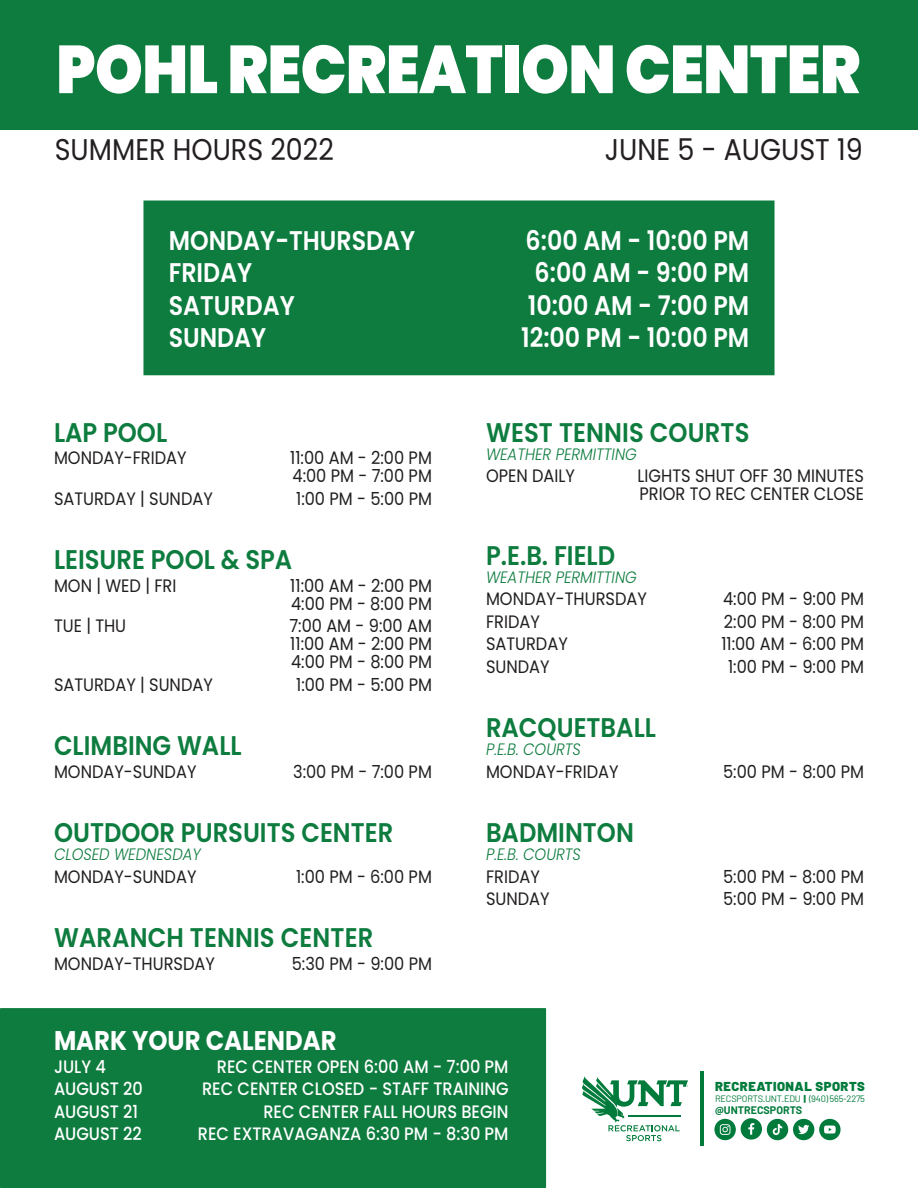
<style>
.page{position:relative;width:918px;height:1188px;background:#fff}
.page>*{position:absolute;margin:0;border:0;box-sizing:border-box;transform-origin:0 0}
.t1{font:900 67.5px "Poppins";letter-spacing:-.01em;color:#fff;scale:.9 1}
.t2{font:30px "Poppins";color:#231f20;scale:.9 1}
.t3{font:600 27px "Poppins";color:#0d7c3e;scale:.9 1}
.t4{font:600 27px "Poppins";color:#fff;scale:.88 1}
.t5{font:700 27px "Poppins";color:#fff;scale:.9 1}
.t6{font:18px/18px "Poppins";color:#211e1e;scale:.9 1}
.t7{font:500 18px "Poppins";color:#fff;scale:.9 1}
.t8{font:italic 300 16.5px "Poppins";color:#0d7c3e;scale:.9 1}
.t9{font:900 13.05px "Barlow";letter-spacing:.04em;color:#007b3b}
.t10{font:700 10.95px "Barlow";color:#007b3b}
.t11{font:9.3px "Barlow";letter-spacing:-.025em;color:#007b3b}
.s1{font-weight:900}
</style>
<div class="page">
<div style="left:0;top:0;width:918px;height:129px;background:#0d7c3e"></div>
<div style="left:143px;top:201px;width:632px;height:174px;background:#0d7c3e"></div>
<div style="left:0;top:1008px;width:546px;height:180px;background:#0d7c3e"></div>
<hr style="left:700px;top:1071px;width:3px;height:75px;background:#007b3b">
<svg style="left:714px;top:1118px;width:127px;height:22px"></svg>
<svg style="left:582px;top:1076px;width:106px;height:65px"></svg>
<h1 class="t1" style="left:56px;top:30px;width:895px">POHL RECREATION CENTER</h1>
<h2 class="t2" style="left:55px;top:132px;width:312px">SUMMER HOURS 2022</h2>
<h2 class="t2" style="left:605px;top:132px;width:288px">JUNE 5 - AUGUST 19</h2>
<h3 class="t4" style="left:169px;top:225px;width:282px">MONDAY-THURSDAY</h3>
<h3 class="t4" style="left:526px;top:225px;width:256px">6:00 AM - 10:00 PM</h3>
<h3 class="t4" style="left:169px;top:257px;width:96px">FRIDAY</h3>
<h3 class="t4" style="left:535px;top:257px;width:245px">6:00 AM - 9:00 PM</h3>
<h3 class="t4" style="left:169px;top:290px;width:145px">SATURDAY</h3>
<h3 class="t4" style="left:528px;top:290px;width:253px">10:00 AM - 7:00 PM</h3>
<h3 class="t4" style="left:169px;top:322px;width:112px">SUNDAY</h3>
<h3 class="t4" style="left:521px;top:322px;width:261px">12:00 PM - 10:00 PM</h3>
<h3 class="t3" style="left:54px;top:417px;width:127px">LAP POOL</h3>
<p class="t6" style="left:54px;top:449px;width:149px">MONDAY-FRIDAY</p>
<p class="t6" style="left:290px;top:449px;width:159px">11:00 AM - 2:00 PM<br>4:00 PM - 7:00 PM</p>
<p class="t6" style="left:54px;top:490px;width:178px">SATURDAY | SUNDAY</p>
<p class="t6" style="left:296px;top:490px;width:152px">1:00 PM - 5:00 PM</p>
<h3 class="t3" style="left:54px;top:544px;width:266px">LEISURE POOL &amp; SPA</h3>
<p class="t6" style="left:54px;top:577px;width:137px">MON | WED | FRI</p>
<p class="t6" style="left:290px;top:577px;width:159px">11:00 AM - 2:00 PM<br>4:00 PM - 8:00 PM</p>
<p class="t6" style="left:54px;top:617px;width:82px">TUE | THU</p>
<p class="t6" style="left:289px;top:617px;width:160px;text-align:justify">7:00 AM - 9:00 AM 11:00 AM - 2:00 PM 4:00 PM - 8:00 PM</p>
<p class="t6" style="left:54px;top:676px;width:178px">SATURDAY | SUNDAY</p>
<p class="t6" style="left:296px;top:676px;width:152px">1:00 PM - 5:00 PM</p>
<h3 class="t3" style="left:54px;top:730px;width:210px">CLIMBING WALL</h3>
<p class="t6" style="left:54px;top:763px;width:160px">MONDAY-SUNDAY</p>
<p class="t6" style="left:293px;top:763px;width:156px">3:00 PM - 7:00 PM</p>
<h3 class="t3" style="left:54px;top:817px;width:379px">OUTDOOR PURSUITS CENTER</h3>
<p class="t8" style="left:54px;top:845px;width:165px">CLOSED WEDNESDAY</p>
<p class="t6" style="left:54px;top:868px;width:160px">MONDAY-SUNDAY</p>
<p class="t6" style="left:296px;top:868px;width:153px">1:00 PM - 6:00 PM</p>
<h3 class="t3" style="left:54px;top:922px;width:356px">WARANCH TENNIS CENTER</h3>
<p class="t6" style="left:54px;top:955px;width:180px">MONDAY-THURSDAY</p>
<p class="t6" style="left:292px;top:955px;width:157px">5:30 PM - 9:00 PM</p>
<h3 class="t3" style="left:486px;top:417px;width:294px">WEST TENNIS COURTS</h3>
<p class="t8" style="left:486px;top:444px;width:169px">WEATHER PERMITTING</p>
<p class="t6" style="left:486px;top:467px;width:100px">OPEN DAILY</p>
<p class="t6" style="left:638px;top:467px;width:253px">LIGHTS SHUT OFF 30 MINUTES<br>PRIOR TO REC CENTER CLOSE</p>
<h3 class="t3" style="left:486px;top:540px;width:145px">P.E.B. FIELD</h3>
<p class="t8" style="left:486px;top:567px;width:169px">WEATHER PERMITTING</p>
<p class="t6" style="left:486px;top:590px;width:180px">MONDAY-THURSDAY</p>
<p class="t6" style="left:723px;top:590px;width:158px">4:00 PM - 9:00 PM</p>
<p class="t6" style="left:486px;top:613px;width:61px">FRIDAY</p>
<p class="t6" style="left:724px;top:613px;width:157px">2:00 PM - 8:00 PM</p>
<p class="t6" style="left:486px;top:635px;width:92px">SATURDAY</p>
<p class="t6" style="left:721px;top:635px;width:160px">11:00 AM - 6:00 PM</p>
<p class="t6" style="left:486px;top:658px;width:72px">SUNDAY</p>
<p class="t6" style="left:728px;top:658px;width:152px">1:00 PM - 9:00 PM</p>
<h3 class="t3" style="left:486px;top:712px;width:190px">RACQUETBALL</h3>
<p class="t8" style="left:486px;top:740px;width:107px">P.E.B. COURTS</p>
<p class="t6" style="left:486px;top:763px;width:149px">MONDAY-FRIDAY</p>
<p class="t6" style="left:723px;top:763px;width:158px">5:00 PM - 8:00 PM</p>
<h3 class="t3" style="left:486px;top:817px;width:166px">BADMINTON</h3>
<p class="t8" style="left:486px;top:845px;width:107px">P.E.B. COURTS</p>
<p class="t6" style="left:486px;top:868px;width:61px">FRIDAY</p>
<p class="t6" style="left:723px;top:868px;width:158px">5:00 PM - 8:00 PM</p>
<p class="t6" style="left:486px;top:890px;width:72px">SUNDAY</p>
<p class="t6" style="left:723px;top:890px;width:158px">5:00 PM - 9:00 PM</p>
<h3 class="t5" style="left:54px;top:1025px;width:315px">MARK YOUR CALENDAR</h3>
<p class="t7" style="left:54px;top:1056px;width:59px">JULY 4</p>
<p class="t7" style="left:217px;top:1056px;width:326px">REC CENTER OPEN 6:00 AM - 7:00 PM</p>
<p class="t7" style="left:54px;top:1079px;width:100px">AUGUST 20</p>
<p class="t7" style="left:202px;top:1079px;width:342px">REC CENTER CLOSED - STAFF TRAINING</p>
<p class="t7" style="left:54px;top:1101px;width:95px">AUGUST 21</p>
<p class="t7" style="left:263px;top:1101px;width:274px">REC CENTER FALL HOURS BEGIN</p>
<p class="t7" style="left:54px;top:1124px;width:99px">AUGUST 22</p>
<p class="t7" style="left:198px;top:1124px;width:347px">REC EXTRAVAGANZA 6:30 PM - 8:30 PM</p>
<p class="t9" style="left:715px;top:1078px;width:151px">RECREATIONAL SPORTS</p>
<p class="t10" style="left:715px;top:1103px;width:89px">@UNTRECSPORTS</p>
<p class="t11" style="left:715px;top:1093px;width:151px">RECSPORTS.UNT.EDU <span class="s1">|</span> (940) 565-2275</p>
</div>
